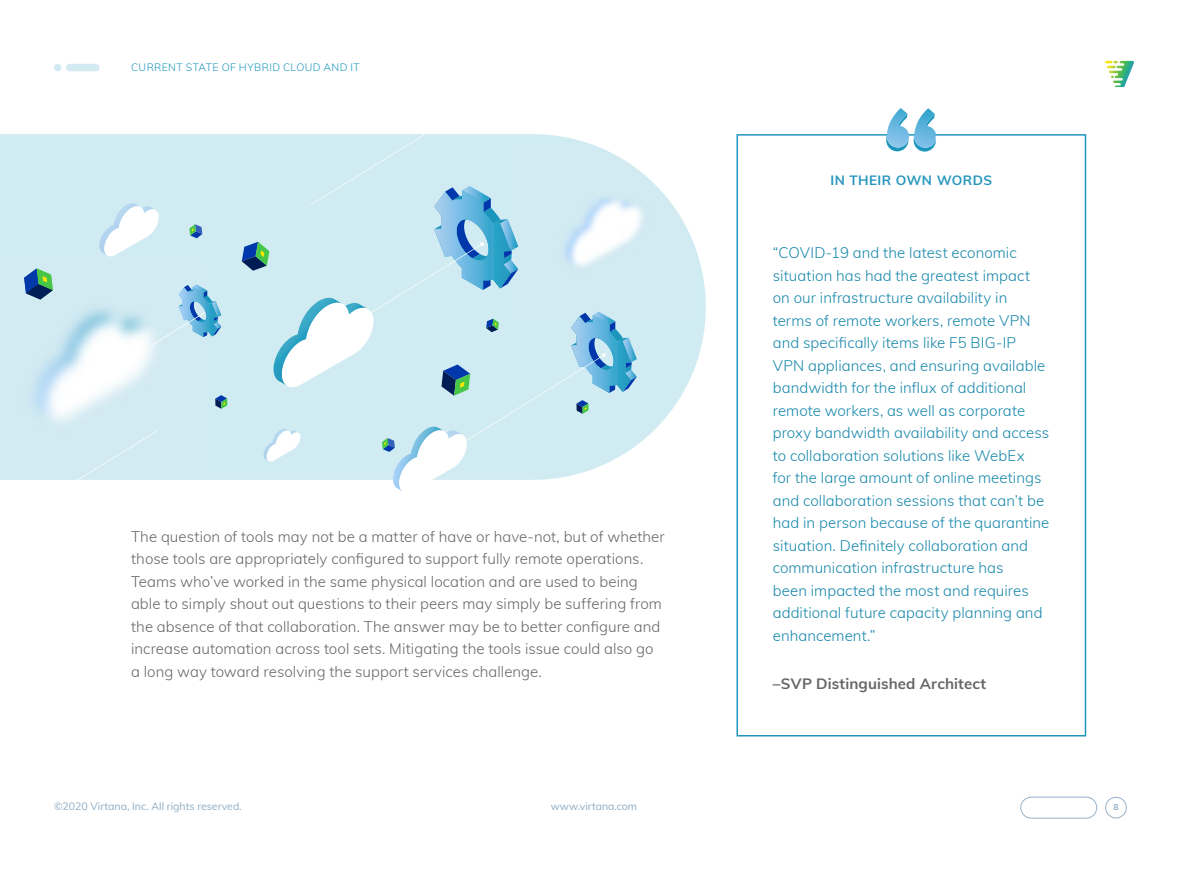
<style>
.page{position:relative;width:1188px;height:870px;background:#fff}
.page>*{position:absolute;margin:0;border:0;box-sizing:border-box;transform-origin:0 0}
.t1{font:300 15px/22.5px "Muli";letter-spacing:.005em;color:#1787ab}
.t2{font:300 15px/22.5px "Muli";letter-spacing:.005em;color:#666}
.t3{font:700 15px "Muli";letter-spacing:.01em;color:#666}
.t4{font:700 13.5px "Muli";letter-spacing:.03em;color:#2797bd}
.t5{font:10.5px "Muli";color:#8eacc4}
.t6{font:300 10.5px "Muli";letter-spacing:.04em;color:#1f96bd}
.t7{font:700 8.4px "Muli";color:#8eacc4}
</style>
<div class="page">
<svg style="left:1105px;top:61px;width:29px;height:26px"></svg>
<div style="left:1106px;top:797px;width:20px;height:21px;border:1px solid #98b2c8;border-radius:50%"></div>
<div style="left:1021px;top:797px;width:76px;height:21px;border:1px solid #98b2c8;border-radius:10px"></div>
<div style="left:66px;top:64px;width:34px;height:7px;background:#d3eaf2;border-radius:4px"></div>
<div style="left:54px;top:64px;width:8px;height:7px;background:#d3eaf2;border-radius:50%"></div>
<svg style="left:0;top:134px;width:706px;height:346px;fill:#d1ebf2"></svg>
<svg style="left:99px;top:203px;width:60px;height:55px"></svg>
<img style="left:637px;top:145px;width:58px;height:174px">
<svg style="left:189px;top:224px;width:13px;height:14px"></svg>
<svg style="left:215px;top:395px;width:12px;height:14px"></svg>
<img style="left:0;top:262px;width:206px;height:211px">
<svg style="left:24px;top:268px;width:29px;height:32px"></svg>
<svg style="left:146px;top:284px;width:75px;height:65px;background:#add8e8"></svg>
<img style="left:179px;top:287px;width:27px;height:50px">
<img style="left:146px;top:312px;width:59px;height:37px">
<svg style="left:242px;top:134px;width:395px;height:357px;background:#cbe6ef"></svg>
<div style="left:43px;top:431px;width:114px;height:49px;background:#d2ebf2"></div>
<div style="left:736px;top:134px;width:350px;height:602px;border:2px solid #1f96bd"></div>
<svg style="left:886px;top:108px;width:50px;height:44px"></svg>
<p class="t6" style="left:131px;top:60px;width:230px">CURRENT STATE OF HYBRID CLOUD AND IT</p>
<p class="t2" style="left:131px;top:524px;width:535px">The question of tools may not be a matter of have or have-not, but of whether those tools are appropriately configured to support fully remote operations.<br>Teams who’ve worked in the same physical location and are used to being able to simply shout out questions to their peers may simply be suffering from the absence of that collaboration. The answer may be to better configure and increase automation across tool sets. Mitigating the tools issue could also go a long way toward resolving the support services challenge.</p>
<p class="t4" style="left:830px;top:170px;width:163px">IN THEIR OWN WORDS</p>
<p class="t1" style="left:773px;top:241px;width:278px">“COVID-19 and the latest economic situation has had the greatest impact on our infrastructure availability in terms of remote workers, remote VPN and specifically items like F5 BIG-IP VPN appliances, and ensuring available bandwidth for the influx of additional remote workers, as well as corporate proxy bandwidth availability and access to collaboration solutions like WebEx<br>for the large amount of online meetings and collaboration sessions that can’t be had in person because of the quarantine situation. Definitely collaboration and communication infrastructure has<br>been impacted the most and requires additional future capacity planning and enhancement.”</p>
<p class="t3" style="left:773px;top:672px;width:215px">–SVP Distinguished Architect</p>
<p class="t5" style="left:54px;top:799px;width:189px">©2020 Virtana, Inc. All rights reserved.</p>
<p class="t5" style="left:551px;top:799px;width:88px">www.virtana.com</p>
<p class="t7" style="left:1113px;top:801px;width:7px">8</p>
</div>
